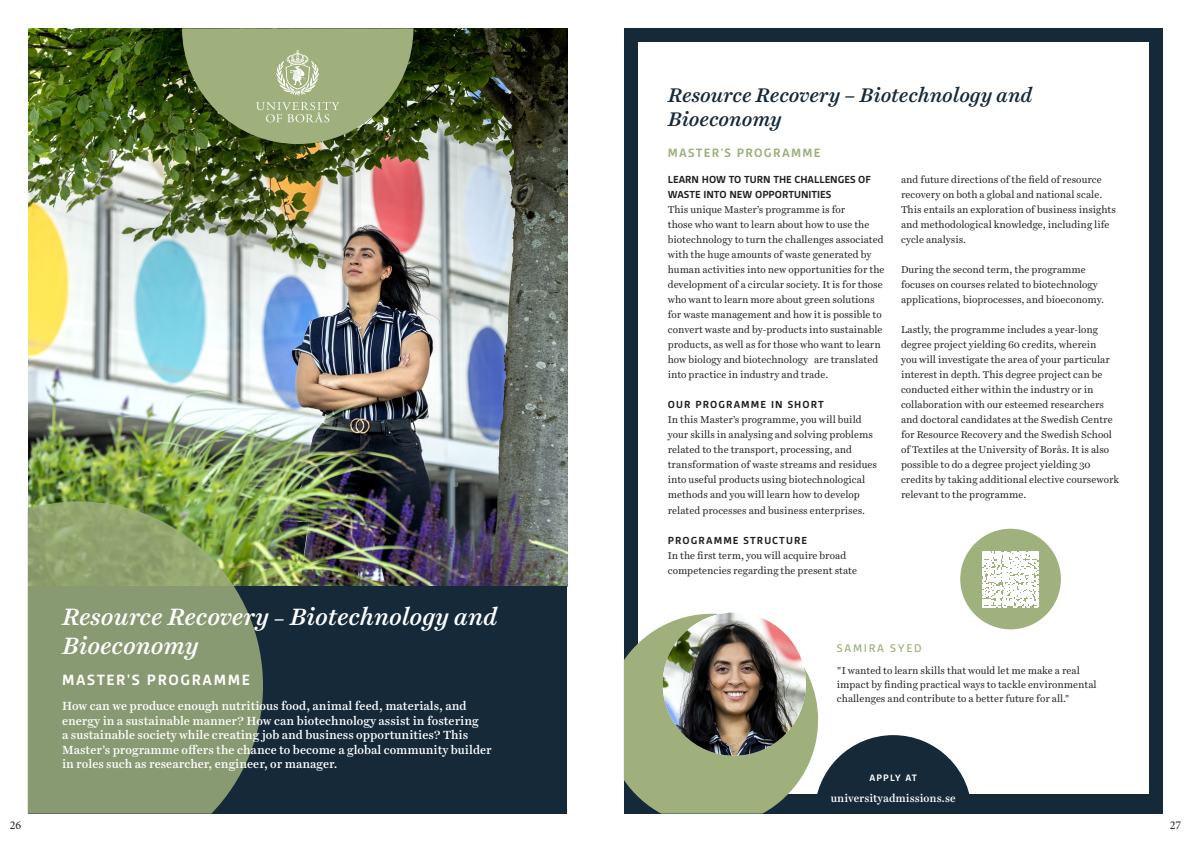
<style>
.page{position:relative;width:1191px;height:842px;background:#fff}
.page>*{position:absolute;margin:0;border:0;box-sizing:border-box;transform-origin:0 0}
.H1_programme_white{font:italic 500 24px/28.8px "Harrietv 2 Text";letter-spacing:-.005em;color:#fff}
.H1_programme_heading{font:italic 500 20px/24px "Harrietv 2 Text";letter-spacing:-.005em;color:#152938}
.t1{font:700 16px "Gesta";letter-spacing:.1em;color:#fff}
.t2{font:700 13px "Gesta";letter-spacing:.1em;color:#9fb07c}
.t3{font:500 12px/14.4px "Harrietv 2 Text";color:#fff}
.t4{font:500 12px "Gesta";letter-spacing:.14em;color:#9fb07c}
.t5{font:12px "Minion Pro";color:#231f20}
.t6{font:700 11px/15px "Gesta";color:#231f20}
.t7{font:700 11px "Gesta";letter-spacing:.1em;color:#231f20}
.t8{font:500 11px "Harrietv 2 Text";color:#fff}
.t9{font:10px/15px "Harrietv 2 Text";color:#231f20}
.t10{font:700 10px "Gesta";letter-spacing:.11em;color:#fff}
.s1{font-size:20px}
</style>
<div class="page">
<img style="left:28px;top:28px;width:539px;height:558px">
<div style="left:28px;top:586px;width:539px;height:228px;background:#152938"></div>
<svg style="left:28px;top:501px;width:235px;height:313px;background:#84976a"></svg>
<div style="left:624px;top:28px;width:538px;height:786px;background:#152938"></div>
<div style="left:638px;top:43px;width:510px;height:751px;background:#fff"></div>
<svg style="left:182px;top:28px;width:231px;height:116px;background:#8a9b69"></svg>
<svg style="left:624px;top:614px;width:346px;height:200px"></svg>
<img style="left:662px;top:612px;width:144px;height:144px;border-radius:72px">
<div style="left:960px;top:529px;width:101px;height:100px;background:#9fb17c;border-radius:50%"></div>
<svg style="left:982px;top:551px;width:56px;height:56px"></svg>
<p class="H1_programme_heading" style="left:668px;top:83px;width:366px">Resource Recovery – Biotechnology and<br>Bioeconomy</p>
<p class="t2" style="left:668px;top:145px;width:154px">MASTER'S PROGRAMME</p>
<p class="H1_programme_white" style="left:62px;top:602px;width:437px">Resource Recovery <span class="s1">–</span> Biotechnology and<br>Bioeconomy</p>
<p class="t1" style="left:62px;top:671px;width:189px">MASTER'S PROGRAMME</p>
<p class="t3" style="left:62px;top:699px;width:431px">How can we produce enough nutritious food, animal feed, materials, and energy in a sustainable manner? How can biotechnology assist in fostering<br>a sustainable society while creating job and business opportunities? This Master's programme offers the chance to become a global community builder in roles such as researcher, engineer, or manager.</p>
<p class="t6" style="left:668px;top:172px;width:205px">LEARN HOW TO TURN THE CHALLENGES OF<br>WASTE INTO NEW OPPORTUNITIES</p>
<p class="t9" style="left:668px;top:203px;width:218px">This unique Master’s programme is for<br>those who want to learn about how to use the biotechnology to turn the challenges associated with the huge amounts of waste generated by human activities into new opportunities for the development of a circular society. It is for those who want to learn more about green solutions for waste management and how it is possible to convert waste and by-products into sustainable products, as well as for those who want to learn how biology and biotechnology are translated into practice in industry and trade.</p>
<p class="t7" style="left:668px;top:399px;width:158px">OUR PROGRAMME IN SHORT</p>
<p class="t9" style="left:668px;top:413px;width:211px">In this Master’s programme, you will build your skills in analysing and solving problems related to the transport, processing, and transformation of waste streams and residues into useful products using biotechnological methods and you will learn how to develop related processes and business enterprises.</p>
<p class="t7" style="left:668px;top:534px;width:141px">PROGRAMME STRUCTURE</p>
<p class="t9" style="left:668px;top:548px;width:191px">In the first term, you will acquire broad competencies regarding the present state</p>
<p class="t9" style="left:901px;top:172px;width:216px">and future directions of the field of resource recovery on both a global and national scale.<br>This entails an exploration of business insights and methodological knowledge, including life cycle analysis.</p>
<p class="t9" style="left:901px;top:262px;width:204px">During the second term, the programme focuses on courses related to biotechnology applications, bioprocesses, and bioeconomy.</p>
<p class="t9" style="left:901px;top:322px;width:220px">Lastly, the programme includes a year-long degree project yielding 60 credits, wherein<br>you will investigate the area of your particular interest in depth. This degree project can be conducted either within the industry or in collaboration with our esteemed researchers and doctoral candidates at the Swedish Centre for Resource Recovery and the Swedish School of Textiles at the University of Borås. It is also possible to do a degree project yielding 30 credits by taking additional elective coursework relevant to the programme.</p>
<p class="t4" style="left:837px;top:641px;width:86px">SAMIRA SYED</p>
<p class="t9" style="left:837px;top:663px;width:261px;line-height:14px">"I wanted to learn skills that would let me make a real impact by finding practical ways to tackle environmental challenges and contribute to a better future for all."</p>
<p class="t10" style="left:869px;top:772px;width:49px">APPLY AT</p>
<p class="t8" style="left:831px;top:791px;width:126px">universityadmissions.se</p>
<p class="t5" style="left:10px;top:817px;width:13px">26</p>
<p class="t5" style="left:1169px;top:817px;width:13px">27</p>
</div>
